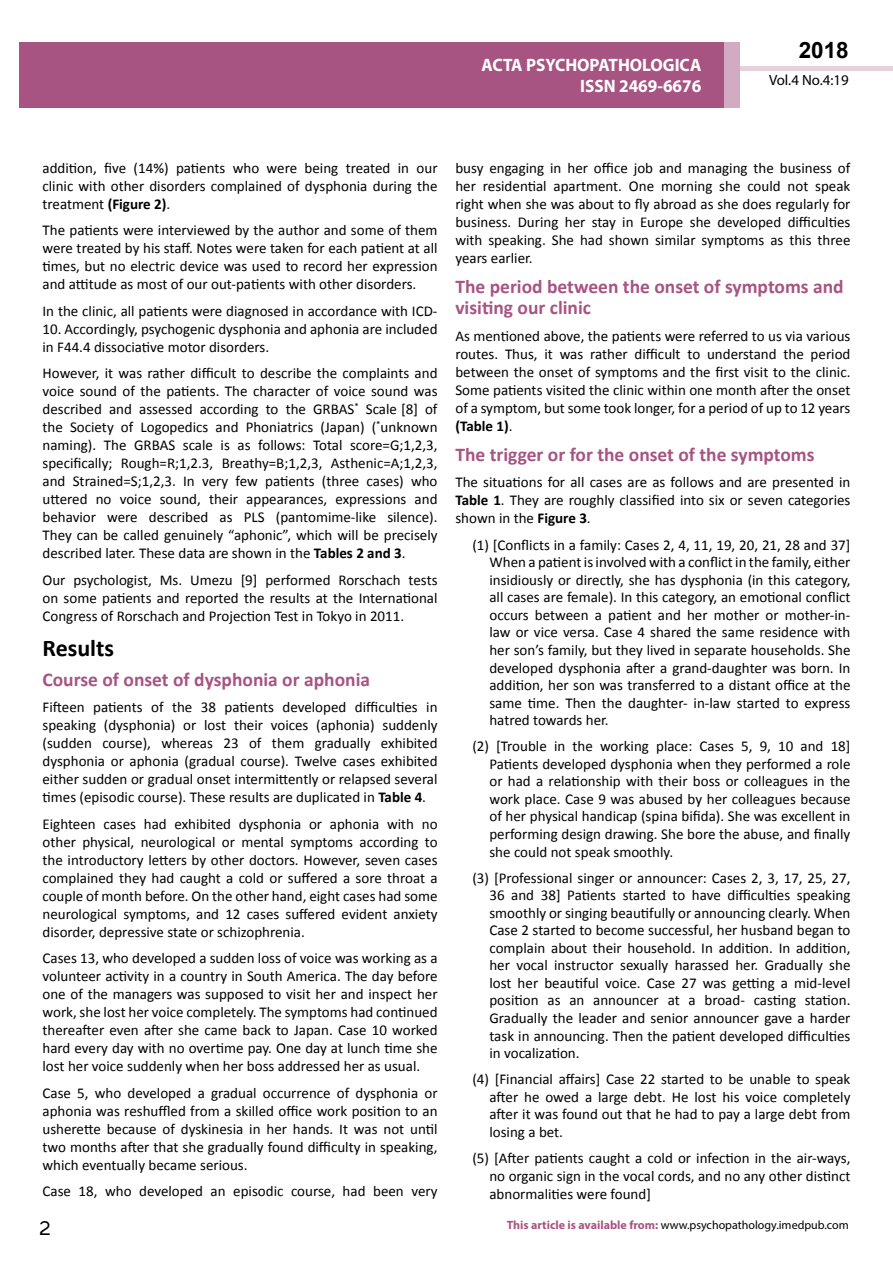
<style>
.page{position:relative;width:893px;height:1263px;background:#fff}
.page>*{position:absolute;margin:0;border:0;box-sizing:border-box;transform-origin:0 0}
.t1{font:25.5px "Tunga";color:#000}
.t2{font:700 24px "Calibri";color:#000}
.t3{font:700 22.5px "Arial";color:#000}
.t4{font:700 19.5px/21.5px "Calibri";color:#a75483}
.t5{font:700 18px/21.6px "Myriad Pro";color:#fff;text-align:right;scale:.96 1}
.t6{font:15px/18px "Calibri";color:#000;text-align:justify}
.t7{font:14.85px "Myriad Pro";color:#000}
.t8{font:12px "Myriad Pro";color:#000}
.s1{font-weight:700}
.s2{font-weight:700;color:#a75483}
</style>
<div class="page">
<div style="left:722px;top:66px;width:171px;height:5px;background:#e6d1dd"></div>
<div style="left:19px;top:42px;width:706px;height:66px;background:#a75483"></div>
<div style="left:725px;top:43px;width:15px;height:65px;background:#d2aac1"></div>
<p class="t5" style="left:482px;top:53px;width:230px">ACTA PSYCHOPATHOLOGICA<br>ISSN 2469-6676</p>
<h3 class="t3" style="left:799px;top:35px;width:52px">2018</h3>
<p class="t7" style="left:769px;top:71px;width:81px">Vol.4 No.4:19</p>
<p class="t6" style="left:43px;top:159px;width:397px">addition, five (14%) patients who were being treated in our clinic with other disorders complained of dysphonia during the treatment <span class="s1">(Figure 2)</span>.</p>
<p class="t6" style="left:43px;top:221px;width:397px">The patients were interviewed by the author and some of them were treated by his staff. Notes were taken for each patient at all times, but no electric device was used to record her expression and attitude as most of our out-patients with other disorders.</p>
<p class="t6" style="left:43px;top:302px;width:396px">In the clinic, all patients were diagnosed in accordance with ICD-</p>
<p class="t6" style="left:43px;top:320px;width:397px">10. Accordingly, psychogenic dysphonia and aphonia are included in F44.4 dissociative motor disorders.</p>
<p class="t6" style="left:43px;top:364px;width:397px">However, it was rather difficult to describe the complaints and voice sound of the patients. The character of voice sound was described and assessed according to the GRBAS<sup>*</sup> Scale [8] of the Society of Logopedics and Phoniatrics (Japan) (<sup>*</sup>unknown naming). The GRBAS scale is as follows: Total score=G;1,2,3, specifically; Rough=R;1,2.3, Breathy=B;1,2,3, Asthenic=A;1,2,3, and Strained=S;1,2,3. In very few patients (three cases) who uttered no voice sound, their appearances, expressions and behavior were described as PLS (pantomime-like silence).<br>They can be called genuinely “aphonic”, which will be precisely described later. These data are shown in the <span class="s1">Tables 2 and 3</span>.</p>
<p class="t6" style="left:43px;top:571px;width:397px">Our psychologist, Ms. Umezu [9] performed Rorschach tests on some patients and reported the results at the International Congress of Rorschach and Projection Test in Tokyo in 2011.</p>
<h2 class="t2" style="left:43px;top:632px;width:73px">Results</h2>
<h3 class="t4" style="left:43px;top:668px;width:329px">Course of onset of dysphonia or aphonia</h3>
<p class="t6" style="left:43px;top:698px;width:397px">Fifteen patients of the 38 patients developed difficulties in speaking (dysphonia) or lost their voices (aphonia) suddenly (sudden course), whereas 23 of them gradually exhibited dysphonia or aphonia (gradual course). Twelve cases exhibited either sudden or gradual onset intermittently or relapsed several times (episodic course). These results are duplicated in <span class="s1">Table 4</span>.</p>
<p class="t6" style="left:43px;top:815px;width:397px">Eighteen cases had exhibited dysphonia or aphonia with no other physical, neurological or mental symptoms according to the introductory letters by other doctors. However, seven cases complained they had caught a cold or suffered a sore throat a couple of month before. On the other hand, eight cases had some neurological symptoms, and 12 cases suffered evident anxiety disorder, depressive state or schizophrenia.</p>
<p class="t6" style="left:43px;top:949px;width:397px">Cases 13, who developed a sudden loss of voice was working as a volunteer activity in a country in South America. The day before one of the managers was supposed to visit her and inspect her work, she lost her voice completely. The symptoms had continued thereafter even after she came back to Japan. Case 10 worked hard every day with no overtime pay. One day at lunch time she lost her voice suddenly when her boss addressed her as usual.</p>
<p class="t6" style="left:43px;top:1084px;width:397px">Case 5, who developed a gradual occurrence of dysphonia or aphonia was reshuffled from a skilled office work position to an usherette because of dyskinesia in her hands. It was not until two months after that she gradually found difficulty in speaking, which eventually became serious.</p>
<p class="t6" style="left:43px;top:1182px;width:397px">Case 18, who developed an episodic course, had been very</p>
<p class="t6" style="left:455px;top:159px;width:397px">busy engaging in her office job and managing the business of her residential apartment. One morning she could not speak right when she was about to fly abroad as she does regularly for business. During her stay in Europe she developed difficulties with speaking. She had shown similar symptoms as this three years earlier.</p>
<h3 class="t4" style="left:455px;top:275px;width:390px">The period between the onset of symptoms and visiting our clinic</h3>
<p class="t6" style="left:455px;top:327px;width:397px">As mentioned above, the patients were referred to us via various routes. Thus, it was rather difficult to understand the period between the onset of symptoms and the first visit to the clinic.<br>Some patients visited the clinic within one month after the onset of a symptom, but some took longer, for a period of up to 12 years <span class="s1">(Table 1)</span>.</p>
<h3 class="t4" style="left:455px;top:443px;width:361px">The trigger or for the onset of the symptoms</h3>
<p class="t6" style="left:455px;top:473px;width:397px">The situations for all cases are as follows and are presented in <span class="s1">Table 1</span>. They are roughly classified into six or seven categories shown in the <span class="s1">Figure 3</span>.</p>
<p class="t6" style="left:489px;top:536px;width:363px;line-height:17.5px;text-indent:-17px">(1) [Conflicts in a family: Cases 2, 4, 11, 19, 20, 21, 28 and 37] When a patient is involved with a conflict in the family, either insidiously or directly, she has dysphonia (in this category, all cases are female). In this category, an emotional conflict occurs between a patient and her mother or mother-in&shy;law or vice versa. Case 4 shared the same residence with her son’s family, but they lived in separate households. She developed dysphonia after a grand-daughter was born. In addition, her son was transferred to a distant office at the same time. Then the daughter- in-law started to express hatred towards her.</p>
<p class="t6" style="left:489px;top:737px;width:363px;line-height:17.5px;text-indent:-17px">(2) [Trouble in the working place: Cases 5, 9, 10 and 18] Patients developed dysphonia when they performed a role or had a relationship with their boss or colleagues in the work place. Case 9 was abused by her colleagues because of her physical handicap (spina bifida). She was excellent in performing design drawing. She bore the abuse, and finally she could not speak smoothly.</p>
<p class="t6" style="left:489px;top:869px;width:363px;line-height:17.5px;text-indent:-17px">(3) [Professional singer or announcer: Cases 2, 3, 17, 25, 27, 36 and 38] Patients started to have difficulties speaking smoothly or singing beautifully or announcing clearly. When Case 2 started to become successful, her husband began to complain about their household. In addition. In addition, her vocal instructor sexually harassed her. Gradually she lost her beautiful voice. Case 27 was getting a mid-level position as an announcer at a broad- casting station.<br>Gradually the leader and senior announcer gave a harder task in announcing. Then the patient developed difficulties in vocalization.</p>
<p class="t6" style="left:489px;top:1070px;width:363px;line-height:17.5px;text-indent:-17px">(4) [Financial affairs] Case 22 started to be unable to speak after he owed a large debt. He lost his voice completely after it was found out that he had to pay a large debt from losing a bet.</p>
<p class="t6" style="left:489px;top:1149px;width:363px;text-indent:-17px">(5) [After patients caught a cold or infection in the air-ways, no organic sign in the vocal cords, and no any other distinct abnormalities were found]</p>
<h1 class="t1" style="left:39px;top:1211px;width:13px">2</h1>
<p class="t8" style="left:507px;top:1218px;width:343px"><span class="s2">This article is available from:</span> www.psychopathology.imedpub.com</p>
</div>
